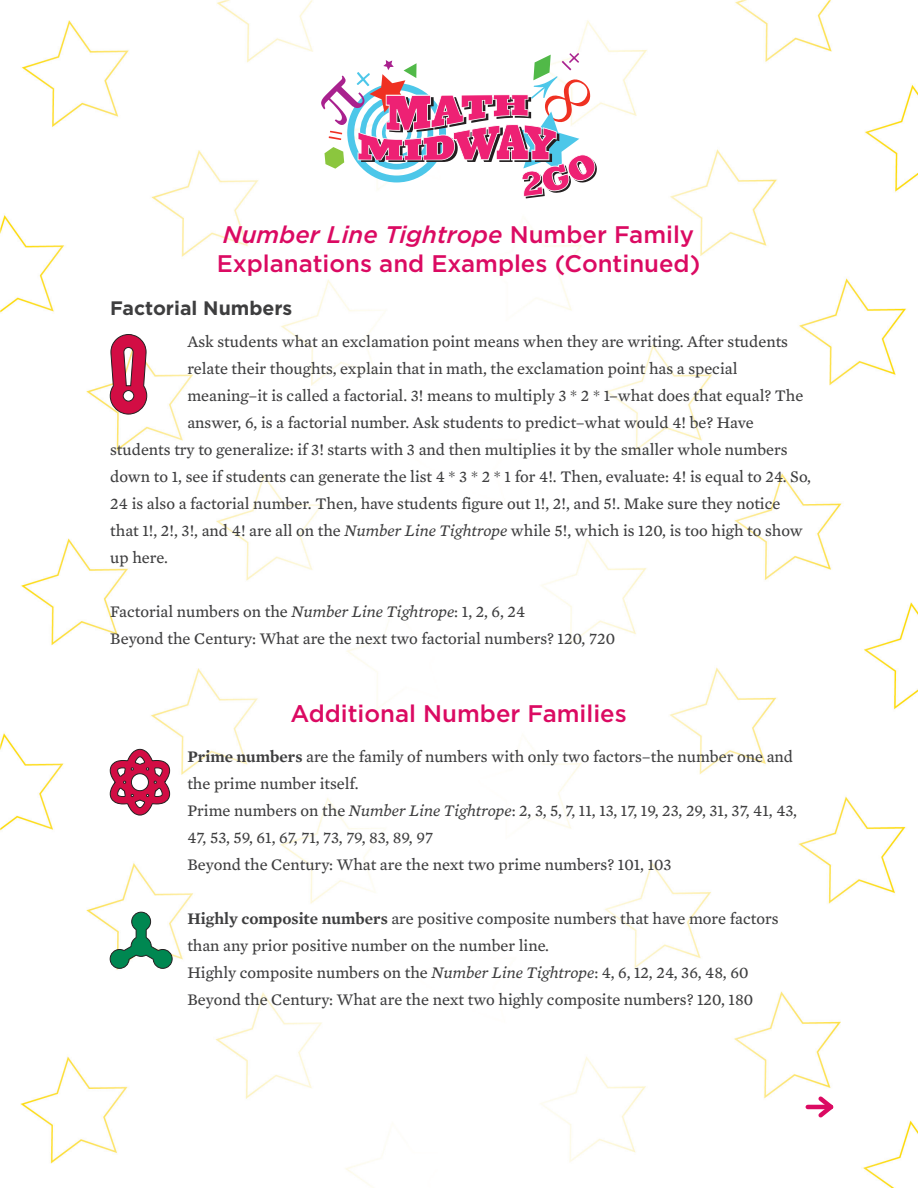
<style>
.page{position:relative;width:918px;height:1188px;background:#fff}
.page>*{position:absolute;margin:0;border:0;box-sizing:border-box;transform-origin:0 0}
.t1{font:500 24px/28.8px "Gotham HTF";color:#db0a62}
.t2{font:700 19.5px "Gotham HTF";color:#3e3e3f}
.t3{font:16.5px/27px "Mercury Text G3 Roman";color:#3e3e3f}
.s1{font-style:italic}
.s2{font-family:"Mercury Text G3";font-style:italic}
.s3{font-family:"Mercury Text G3";font-weight:600}
</style>
<div class="page">
<img style="left:0;top:0;width:918px;height:1188px">
<svg style="left:321px;top:53px;width:276px;height:145px"></svg>
<hr style="left:808px;top:1105px;width:23px;height:4px;background:#db0a62">
<svg style="left:814px;top:1092px;width:23px;height:30px"></svg>
<svg style="left:110px;top:334px;width:37px;height:81px"></svg>
<svg style="left:110px;top:749px;width:60px;height:67px"></svg>
<svg style="left:110px;top:912px;width:63px;height:58px"></svg>
<h1 class="t1" style="left:217px;top:220px;width:485px"><span class="s1">Number Line Tightrope</span> Number Family<br>Explanations and Examples (Continued)</h1>
<p class="t2" style="left:110px;top:296px;width:184px">Factorial Numbers</p>
<p class="t3" style="left:187px;top:328px;width:602px">Ask students what an exclamation point means when they are writing. After students</p>
<p class="t3" style="left:187px;top:355px;width:552px">relate their thoughts, explain that in math, the exclamation point has a special</p>
<p class="t3" style="left:187px;top:382px;width:618px">meaning–it is called a factorial. 3! means to multiply 3 * 2 * 1–what does that equal? The</p>
<p class="t3" style="left:187px;top:409px;width:568px">answer, 6, is a factorial number. Ask students to predict–what would 4! be? Have</p>
<p class="t3" style="left:110px;top:436px;width:679px">students try to generalize: if 3! starts with 3 and then multiplies it by the smaller whole numbers</p>
<p class="t3" style="left:110px;top:463px;width:702px">down to 1, see if students can generate the list 4 * 3 * 2 * 1 for 4!. Then, evaluate: 4! is equal to 24. So,</p>
<p class="t3" style="left:110px;top:490px;width:672px">24 is also a factorial number. Then, have students figure out 1!, 2!, and 5!. Make sure they notice</p>
<p class="t3" style="left:110px;top:517px;width:694px">that 1!, 2!, 3!, and 4! are all on the <span class="s2">Number Line Tightrope</span> while 5!, which is 120, is too high to show</p>
<p class="t3" style="left:110px;top:544px;width:59px">up here.</p>
<p class="t3" style="left:110px;top:598px;width:506px">Factorial numbers on the <span class="s2">Number Line Tightrope</span>: 1, 2, 6, 24<br>Beyond the Century: What are the next two factorial numbers? 120, 720</p>
<h1 class="t1" style="left:290px;top:698px;width:338px">Additional Number Families</h1>
<p class="t3" style="left:187px;top:743px;width:611px"><span class="s3">Prime numbers</span> are the family of numbers with only two factors–the number one and the prime number itself.<br>Prime numbers on the <span class="s2">Number Line Tightrope</span>: 2, 3, 5, 7, 11, 13, 17, 19, 23, 29, 31, 37, 41, 43, 47, 53, 59, 61, 67, 71, 73, 79, 83, 89, 97<br>Beyond the Century: What are the next two prime numbers? 101, 103</p>
<p class="t3" style="left:187px;top:905px;width:593px"><span class="s3">Highly composite numbers</span> are positive composite numbers that have more factors than any prior positive number on the number line.<br>Highly composite numbers on the <span class="s2">Number Line Tightrope</span>: 4, 6, 12, 24, 36, 48, 60<br>Beyond the Century: What are the next two highly composite numbers? 120, 180</p>
</div>
